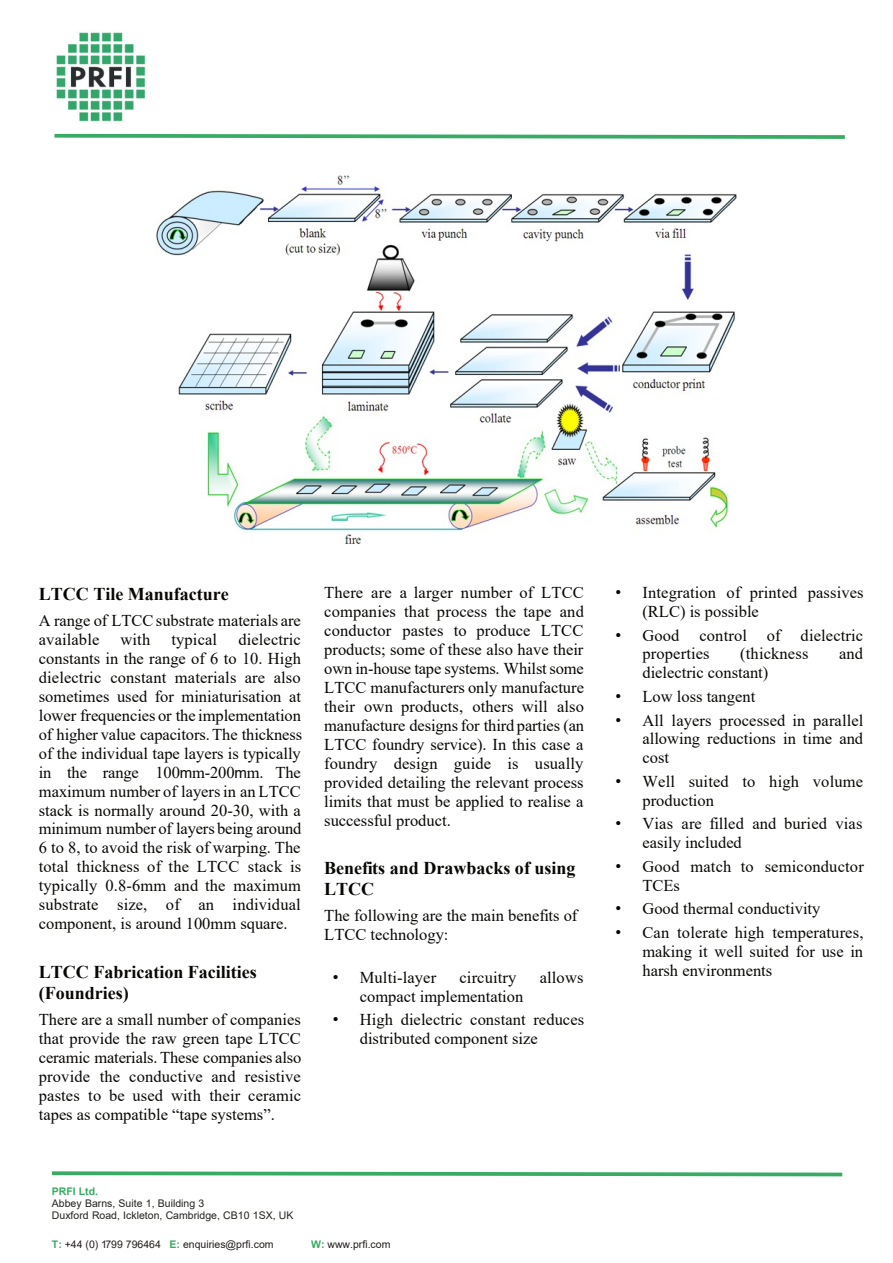
<style>
.page{position:relative;width:893px;height:1263px;background:#fff}
.page>*{position:absolute;margin:0;border:0;box-sizing:border-box;transform-origin:0 0}
.t1{font:700 18px/20.7px "Times New Roman";color:#080704}
.t2{font:16.5px/18.9px "Times New Roman";color:#080704}
.t3{font:10.5px/12px "Arial";color:#23221e}
.t4{font:10.5px "Arial";color:#221d1c}
.t5{font:700 10.5px "Arial";color:#38ab64}
.s1{font-family:"Arial";font-size:15px}
.s2{font-family:"Arial"}
.s3{font-weight:700;color:#38ab64}
</style>
<div class="page">
<img style="left:156px;top:176px;width:581px;height:369px">
<svg style="left:51px;top:1171px;width:792px;height:6px"></svg>
<svg style="left:54px;top:133px;width:791px;height:6px"></svg>
<img style="left:56px;top:32px;width:90px;height:90px">
<p class="t1" style="left:39px;top:585px;width:192px">LTCC Tile Manufacture</p>
<p class="t2" style="left:39px;top:612px;width:264px">A range of LTCCsubstrate materials are available</p>
<p class="t2" style="left:39px;top:631px;width:265px;text-align:justify;text-indent:199px">dielectric constants in the range of 6 to 10. High dielectric constant materials are also sometimes used for miniaturisation at lower frequencies or the implementation of higher value capacitors.The thickness of the individual tape layers is typically in the range 100<span class="s1">m</span>m-200<span class="s1">m</span>m. The maximum number of layers in an LTCC stack is normally around 20-30, with a minimum number of layers being around 6 to 8, to avoid the risk of warping. The total thickness of the LTCC stack is typically 0.8-6mm and the maximum substrate size, of an individual component, is around 100mm square.</p>
<p class="t1" style="left:39px;top:963px;width:220px">LTCC Fabrication Facilities (Foundries)</p>
<p class="t2" style="left:39px;top:1011px;width:264px;text-align:justify">There are a small number of companies that provide the raw green tape LTCC ceramic materials. These companies also provide the conductive and resistive pastes to be used with their ceramic tapes as compatible “tape systems”.</p>
<p class="t2" style="left:121px;top:631px;width:31px">with</p>
<p class="t2" style="left:171px;top:631px;width:47px">typical</p>
<p class="t2" style="left:324px;top:585px;width:261px;text-align:justify">There are a larger number of LTCC companies that process the tape and conductor pastes to produce LTCC products; some of these also have their own in-house tape systems. Whilst some LTCC manufacturers only manufacture their own products, others will also manufacture designs for third parties (an LTCC foundry service). In this case a foundry design guide is usually provided detailing the relevant process limits that must be applied to realise a successful product.</p>
<p class="t1" style="left:324px;top:860px;width:253px">Benefits and Drawbacks of using<br>LTCC</p>
<p class="t2" style="left:324px;top:908px;width:255px">The following are the main benefits of<br>LTCC technology:</p>
<p class="t2" style="left:333px;top:969px;width:105px"><span class="s2">•</span> Multi-layer</p>
<p class="t2" style="left:459px;top:969px;width:58px">circuitry</p>
<p class="t2" style="left:540px;top:969px;width:45px">allows</p>
<p class="t2" style="left:360px;top:988px;width:165px">compact implementation</p>
<p class="t2" style="left:360px;top:1012px;width:226px;text-indent:-27px"><span class="s2">•</span> High dielectric constant reduces distributed component size</p>
<p class="t5" style="left:52px;top:1188px;width:48px">PRFI Ltd.</p>
<p class="t3" style="left:52px;top:1198px;width:243px">Abbey Barns, Suite 1, Building 3<br>Duxford Road, Ickleton, Cambridge, CB10 1SX, UK</p>
<p class="t4" style="left:52px;top:1240px;width:223px"><span class="s3">T:</span> +44 (0) 1799 796464 <span class="s3">E:</span> enquiries@prfi.com</p>
<p class="t4" style="left:311px;top:1240px;width:81px"><span class="s3">W:</span> www.prfi.com</p>
<p class="t2" style="left:642px;top:585px;width:223px;text-indent:-27px"><span class="s2">•</span> Integration of printed passives (RLC) is possible</p>
<p class="t2" style="left:642px;top:627px;width:222px;text-indent:-27px"><span class="s2">•</span> Good control of dielectric properties</p>
<p class="t2" style="left:740px;top:646px;width:70px">(thickness</p>
<p class="t2" style="left:839px;top:646px;width:26px">and</p>
<p class="t2" style="left:642px;top:665px;width:127px">dielectric constant)</p>
<p class="t2" style="left:615px;top:689px;width:141px"><span class="s2">•</span> Low loss tangent</p>
<p class="t2" style="left:642px;top:712px;width:223px;text-align:justify;text-indent:-27px"><span class="s2">•</span> All layers processed in parallel allowing reductions in time and cost</p>
<p class="t2" style="left:642px;top:774px;width:222px;text-indent:-27px"><span class="s2">•</span> Well suited to high volume production</p>
<p class="t2" style="left:642px;top:816px;width:221px;text-indent:-27px"><span class="s2">•</span> Vias are filled and buried vias easily included</p>
<p class="t2" style="left:642px;top:858px;width:223px;text-indent:-27px"><span class="s2">•</span> Good match to semiconductor<br>TCEs</p>
<p class="t2" style="left:615px;top:901px;width:206px"><span class="s2">•</span> Good thermal conductivity</p>
<p class="t2" style="left:642px;top:924px;width:222px;text-align:justify;text-indent:-27px"><span class="s2">•</span> Can tolerate high temperatures, making it well suited for use in harsh environments</p>
</div>
